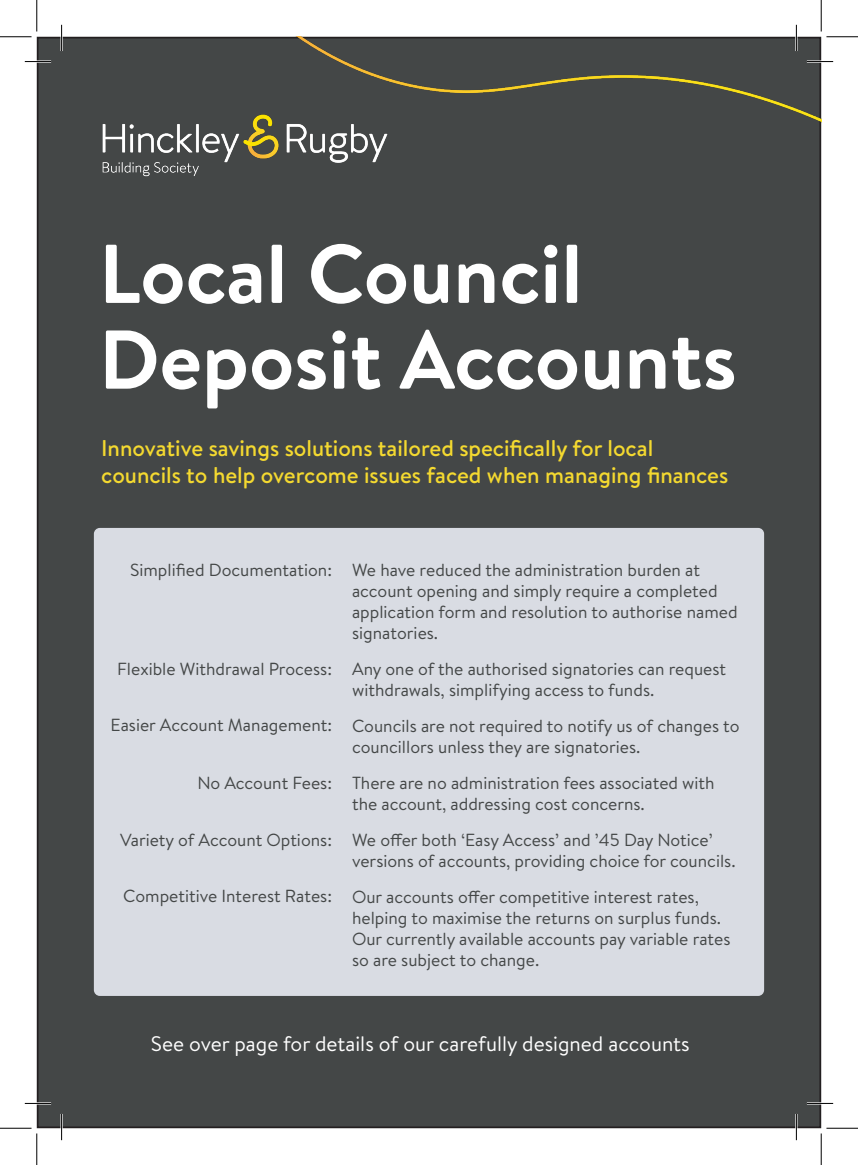
<style>
.page{position:relative;width:858px;height:1165px;background:#fff}
.page>*{position:absolute;margin:0;border:0;box-sizing:border-box;transform-origin:0 0}
.t1{font:700 83.12px/85.8px "Brandon Text";color:#fff}
.t2{font:500 22.75px/27.3px "Brandon Text";color:#f4d930}
.t3{font:21px "Brandon Text";color:#fff}
.t4{font:17.5px/21px "Brandon Text";color:#444747}
</style>
<div class="page">
<div style="left:38px;top:38px;width:782px;height:1089px;background:#444747"></div>
<img style="left:102px;top:114px;width:286px;height:62px">
<img style="left:277px;top:37px;width:544px;height:87px">
<div style="left:94px;top:528px;width:669px;height:468px;background:#d9dce3;border-radius:6px"></div>
<hr style="left:25px;top:60px;width:26px;height:3px;background:#fff">
<hr style="left:806px;top:60px;width:26px;height:3px;background:#fff">
<hr style="left:25px;top:1102px;width:26px;height:2px;background:#fff">
<hr style="left:806px;top:1102px;width:26px;height:2px;background:#fff">
<hr style="left:60px;top:25px;width:3px;height:26px;background:#fff">
<hr style="left:60px;top:1114px;width:3px;height:26px;background:#fff">
<hr style="left:795px;top:25px;width:2px;height:26px;background:#fff">
<hr style="left:795px;top:1114px;width:2px;height:26px;background:#fff">
<svg style="left:25px;top:61px;width:26px;height:1px"></svg>
<svg style="left:806px;top:61px;width:26px;height:1px"></svg>
<svg style="left:25px;top:1103px;width:26px;height:1px"></svg>
<svg style="left:806px;top:1103px;width:26px;height:1px"></svg>
<svg style="left:61px;top:25px;width:1px;height:26px"></svg>
<svg style="left:61px;top:1114px;width:1px;height:26px"></svg>
<svg style="left:795px;top:25px;width:1px;height:26px"></svg>
<svg style="left:795px;top:1114px;width:1px;height:26px"></svg>
<hr style="left:0;top:36px;width:32px;height:1px;background:#000">
<hr style="left:826px;top:36px;width:31px;height:1px;background:#000">
<hr style="left:0;top:1128px;width:32px;height:1px;background:#000">
<hr style="left:826px;top:1128px;width:31px;height:1px;background:#000">
<hr style="left:36px;top:0;width:1px;height:32px;background:#000">
<hr style="left:36px;top:1133px;width:1px;height:32px;background:#000">
<hr style="left:820px;top:0;width:1px;height:32px;background:#000">
<hr style="left:820px;top:1133px;width:1px;height:32px;background:#000">
<p class="t1" style="left:99px;top:229px;width:639px">Local Council<br>Deposit Accounts</p>
<p class="t2" style="left:101px;top:434px;width:628px">Innovative savings solutions tailored specifically for local councils to help overcome issues faced when managing finances</p>
<p class="t4" style="left:130px;top:559px;width:203px">Simplified Documentation:</p>
<p class="t4" style="left:117px;top:658px;width:216px">Flexible Withdrawal Process:</p>
<p class="t4" style="left:110px;top:714px;width:223px">Easier Account Management:</p>
<p class="t4" style="left:197px;top:772px;width:136px">No Account Fees:</p>
<p class="t4" style="left:120px;top:829px;width:213px">Variety of Account Options:</p>
<p class="t4" style="left:123px;top:885px;width:210px">Competitive Interest Rates:</p>
<p class="t4" style="left:352px;top:559px;width:387px">We have reduced the administration burden at account opening and simply require a completed application form and resolution to authorise named signatories.</p>
<p class="t4" style="left:352px;top:658px;width:375px">Any one of the authorised signatories can request withdrawals, simplifying access to funds.</p>
<p class="t4" style="left:352px;top:715px;width:389px">Councils are not required to notify us of changes to councillors unless they are signatories.</p>
<p class="t4" style="left:352px;top:772px;width:364px">There are no administration fees associated with the account, addressing cost concerns.</p>
<p class="t4" style="left:352px;top:828px;width:385px">We offer both ‘Easy Access’ and ’45 Day Notice’ versions of accounts, providing choice for councils.</p>
<p class="t4" style="left:352px;top:885px;width:380px">Our accounts offer competitive interest rates, helping to maximise the returns on surplus funds.<br>Our currently available accounts pay variable rates so are subject to change.</p>
<p class="t3" style="left:151px;top:1030px;width:540px">See over page for details of our carefully designed accounts</p>
</div>
